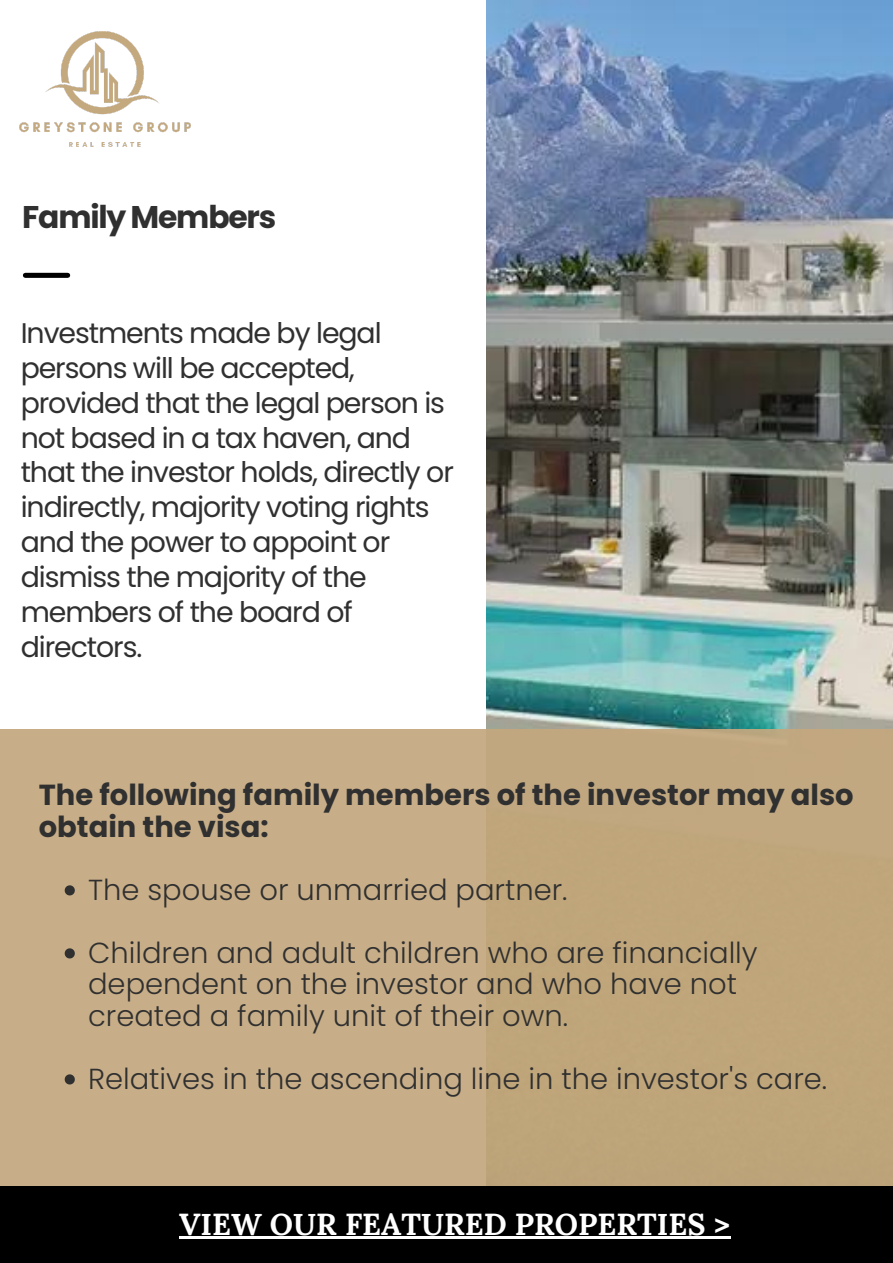
<style>
.page{position:relative;width:893px;height:1263px;background:#fff}
.page>*{position:absolute;margin:0;border:0;box-sizing:border-box;transform-origin:0 0}
.t1{font:700 31.35px "Poppins";letter-spacing:-.04em;color:#303030}
.t2{font:700 30.3px "Lora";color:#fff}
.t3{font:300 28.95px/31.5px "Poppins";color:#303030}
.t4{font:700 28.95px/31.5px "Poppins";color:#303030}
.t5{font:28.35px/34.9px "Poppins";letter-spacing:-.04em;color:#303030}
</style>
<div class="page">
<img style="left:487px;top:0;width:406px;height:729px">
<div style="left:0;top:729px;width:893px;height:460px;background:linear-gradient(to right,#cab08c,#bea478)"></div>
<div style="left:25px;top:273px;width:43px;height:5px;background:#000"></div>
<svg style="left:65px;top:885px;width:10px;height:10px"></svg>
<svg style="left:65px;top:948px;width:10px;height:10px"></svg>
<svg style="left:65px;top:1074px;width:10px;height:10px"></svg>
<img style="left:19px;top:32px;width:171px;height:115px">
<div style="left:0;top:1187px;width:893px;height:76px;background:#000"></div>
<hr style="left:179px;top:1236px;width:551px;height:3px;background:#fff">
<p class="t1" style="left:22px;top:195px;width:255px">Family Members</p>
<p class="t5" style="left:21px;top:316px;width:435px">Investments made by legal persons will be accepted, provided that the legal person is not based in a tax haven, and that the investor holds, directly or indirectly, majority voting rights and the power to appoint or dismiss the majority of the members of the board of directors.</p>
<p class="t4" style="left:39px;top:779px;width:816px">The following family members of the investor may also obtain the visa:</p>
<p class="t3" style="left:88px;top:874px;width:481px">The spouse or unmarried partner.</p>
<p class="t3" style="left:88px;top:937px;width:671px">Children and adult children who are financially dependent on the investor and who have not created a family unit of their own.</p>
<p class="t3" style="left:88px;top:1063px;width:740px">Relatives in the ascending line in the investor's care.</p>
<p class="t2" style="left:179px;top:1204px;width:552px">VIEW OUR FEATURED PROPERTIES &gt;</p>
</div>
